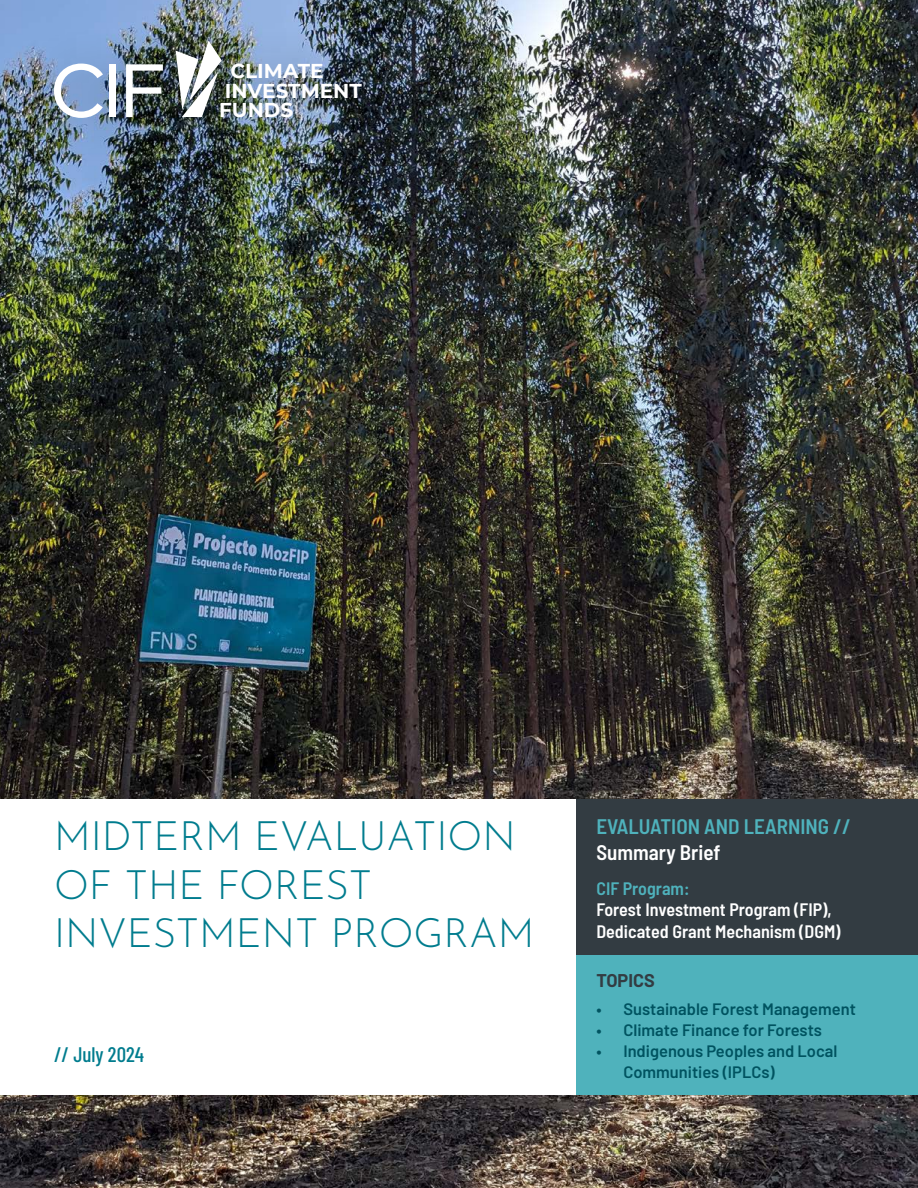
<style>
.page{position:relative;width:918px;height:1188px;background:#fff}
.page>*{position:absolute;margin:0;border:0;box-sizing:border-box;transform-origin:0 0}
.Cover_Heading{font:100 40.5px/48.6px "Josefin Sans";color:#007c8e}
.Series_Heading{font:600 semi-condensed 21px "Barlow";color:#4fb2bc}
.CIF_Program_Heading{font:600 semi-condensed 21px "Barlow";color:#fff}
.Date_of_publication{font:500 21px "Barlow Condensed";color:#007c8e}
.t1{font:700 20.1px/19.4px "Montserrat";color:#fff}
.CIF_Program{font:600 semi-condensed 18px/21.6px "Barlow";color:#fff}
.Topics_heading{font:700 18px "Barlow";color:#333c42}
.Keywords{font:600 16.5px/21px "Barlow";color:#005360}
.s1{color:#4fb2bc}
</style>
<div class="page">
<img style="left:0;top:1095px;width:918px;height:93px">
<img style="left:0;top:0;width:918px;height:799px">
<div style="left:576px;top:944px;width:342px;height:151px;background:#4fb2bc"></div>
<div style="left:16px;top:8px;width:389px;height:158px;background:#000;opacity:.35"></div>
<svg style="left:54px;top:64px;width:49px;height:54px"></svg>
<div style="left:109px;top:64px;width:7px;height:53px;background:#fff"></div>
<svg style="left:126px;top:64px;width:37px;height:53px"></svg>
<img style="left:176px;top:41px;width:46px;height:76px">
<div style="left:576px;top:799px;width:342px;height:156px;background:#333c42"></div>
<p class="t1" style="left:219px;top:61px;width:144px;text-indent:11px">CLIMATE<br>INVESTMENT<br>FUNDS</p>
<h1 class="Cover_Heading" style="left:54px;top:808px;width:482px">MIDTERM EVALUATION<br>OF THE FOREST<br>INVESTMENT PROGRAM</h1>
<h3 class="Date_of_publication" style="left:54px;top:1039px;width:92px">// July 2024</h3>
<h2 class="Series_Heading" style="left:596px;top:812px;width:256px">EVALUATION AND LEARNING //</h2>
<p class="CIF_Program_Heading" style="left:596px;top:837px;width:125px">Summary Brief</p>
<p class="CIF_Program" style="left:596px;top:876px;width:246px"><span class="s1">CIF Program:<br></span>Forest Investment Program (FIP),<br>Dedicated Grant Mechanism (DGM)</p>
<h2 class="Topics_heading" style="left:596px;top:967px;width:60px">TOPICS</h2>
<p class="Keywords" style="left:596px;top:997px;width:261px">• Sustainable Forest Management</p>
<p class="Keywords" style="left:596px;top:1018px;width:227px">• Climate Finance for Forests</p>
<p class="Keywords" style="left:623px;top:1039px;width:216px;text-indent:-27px">• Indigenous Peoples and Local<br>Communities (IPLCs)</p>
</div>
